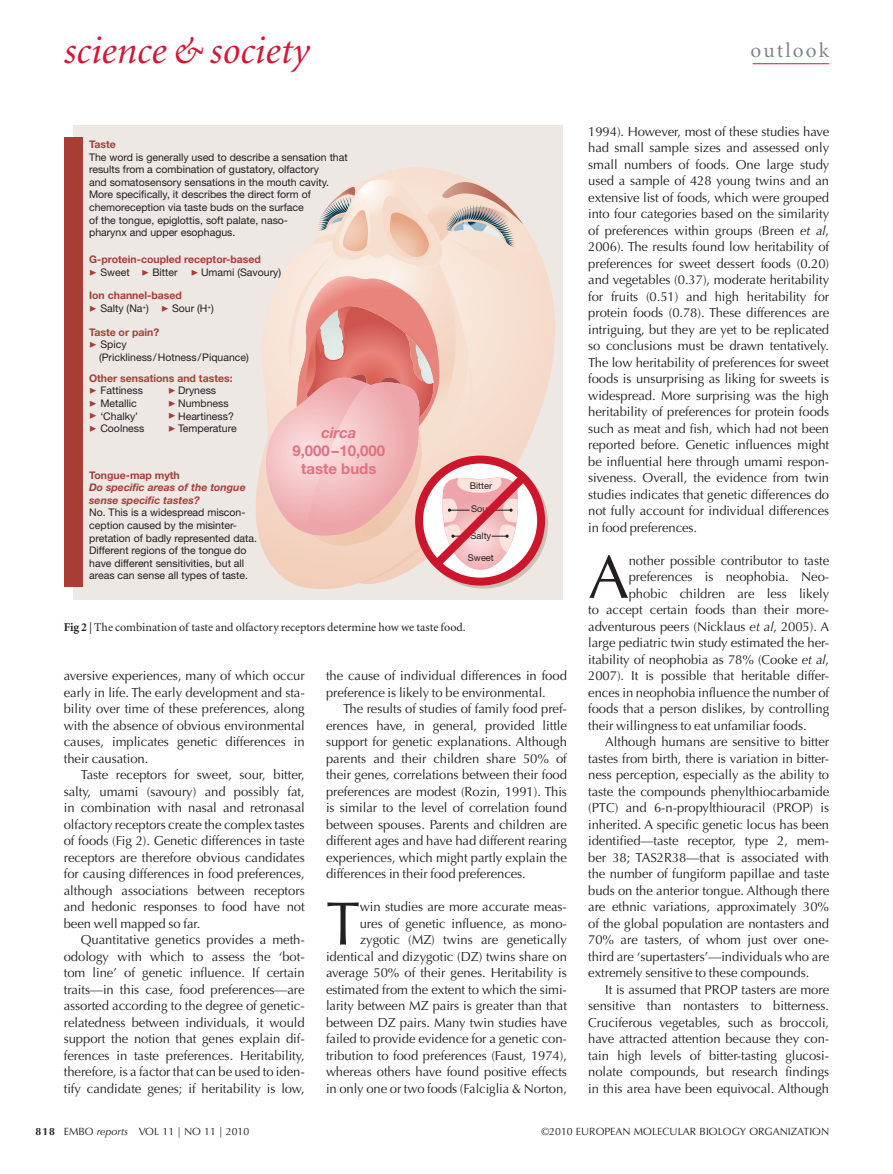
<style>
.page{position:relative;width:893px;height:1174px;background:#fff}
.page>*{position:absolute;margin:0;border:0;box-sizing:border-box;transform-origin:0 0}
.Body_drop_cap{font:61.2px "Optima";color:#231f20}
.t1{font:italic 39px "Minion";letter-spacing:.005em;color:#d71634}
.t2{font:21px "Minion";letter-spacing:.1em;color:#808285}
.t3{font:700 15px/18px "Helvetica Neue LT Std";color:#e37081;text-align:center}
.Body_indent{font:13.05px/16.5px "Optima";letter-spacing:-.005em;color:#231f20;text-align:justify}
.Body_drop_cap-2{font:13.05px/16.5px "Optima";letter-spacing:-.005em;color:#231f20;text-align:right}
.Body{font:13.05px/16.5px "Optima";letter-spacing:-.005em;color:#231f20;text-align:justify}
.Figure_caption{font:12px "Minion";color:#231f20}
.t4{font:10.5px/12.6px "Helvetica Neue LT Std";color:#231f20}
.t5{font:700 10.5px/12.6px "Helvetica Neue LT Std";color:#a83d36}
.t6{font:10.5px "Optima";color:#231f20}
.t7{font:9.3px "Helvetica Neue LT Std";color:#231f20}
.s1{font-weight:700;color:#a83d36}
.s2{font-family:"Minion Pro";font-weight:400;font-size:12.75px}
.s3{font-weight:400;color:#231f20}
.s4{font-family:"Minion Pro";font-size:12.75px;color:#a83d36}
.s5{font-style:italic}
.s6{font-weight:700;font-style:italic;color:#a83d36}
.s7{font-weight:700}
</style>
<div class="page">
<hr style="left:753px;top:63px;width:76px;height:1px;background:#d71634">
<div style="left:73px;top:126px;width:490px;height:474px;background:#ede8e4"></div>
<div style="left:64px;top:138px;width:18px;height:449px;background:#a83d36"></div>
<svg style="left:256px;top:167px;width:299px;height:422px"></svg>
<svg style="left:259px;top:180px;width:291px;height:403px"></svg>
<p class="t1" style="left:64px;top:32px;width:247px">science &amp; society</p>
<p class="t2" style="left:751px;top:40px;width:80px">outlook</p>
<p class="t4" style="left:89px;top:138px;width:260px"><span class="s1">Taste<br></span>The word is generally used to describe a sensation that results from a combination of gustatory, olfactory<br>and somatosensory sensations in the mouth cavity.<br>More specifically, it describes the direct form of chemoreception via taste buds on the surface<br>of the tongue, epiglottis, soft palate, naso-<br>pharynx and upper esophagus.</p>
<p class="t5" style="left:89px;top:253px;width:193px">G-protein-coupled receptor-based<br><span class="s2">▶</span> <span class="s3">Sweet</span> <span class="s2">▶</span> <span class="s3">Bitter</span> <span class="s2">▶</span> <span class="s3">Umami (Savoury)</span></p>
<p class="t5" style="left:89px;top:289px;width:126px">Ion channel-based<br><span class="s2">▶</span> <span class="s3">Salty (Na</span><sup>+</sup><span class="s3">)</span> <span class="s2">▶</span> <span class="s3">Sour (H</span><sup>+</sup><span class="s3">)</span></p>
<p class="t5" style="left:89px;top:325px;width:72px">Taste or pain?</p>
<p class="t4" style="left:89px;top:338px;width:39px"><span class="s4">▶</span> Spicy</p>
<p class="t4" style="left:99px;top:350px;width:151px">(Prickliness/Hotness/Piquance)</p>
<p class="t5" style="left:89px;top:371px;width:145px">Other sensations and tastes: <span class="s2">▶</span> <span class="s3">Fattiness</span></p>
<p class="t4" style="left:168px;top:384px;width:50px"><span class="s4">▶</span> Dryness</p>
<p class="t4" style="left:89px;top:397px;width:49px"><span class="s4">▶</span> Metallic</p>
<p class="t4" style="left:168px;top:397px;width:62px"><span class="s4">▶</span> Numbness</p>
<p class="t4" style="left:89px;top:409px;width:50px"><span class="s4">▶</span> ‘Chalky’</p>
<p class="t4" style="left:168px;top:409px;width:67px"><span class="s4">▶</span> Heartiness?</p>
<p class="t4" style="left:89px;top:422px;width:57px"><span class="s4">▶</span> Coolness</p>
<p class="t4" style="left:168px;top:422px;width:70px"><span class="s4">▶</span> Temperature</p>
<p class="t3" style="left:292px;top:423px;width:94px"><span class="s5">circa<br></span>9,000–10,000 taste buds</p>
<p class="t4" style="left:89px;top:468px;width:169px"><span class="s1">Tongue-map myth<br></span><span class="s6">Do specific areas of the tongue sense specific tastes?<br></span>No. This is a widespread miscon&shy;ception caused by the misinter&shy;pretation of badly represented data.<br>Different regions of the tongue do have different sensitivities, but all areas can sense all types of taste.</p>
<p class="t7" style="left:470px;top:480px;width:24px">Bitter</p>
<p class="t7" style="left:471px;top:503px;width:21px">Sour</p>
<p class="t7" style="left:471px;top:530px;width:22px">Salty</p>
<p class="t7" style="left:468px;top:552px;width:27px">Sweet</p>
<p class="Figure_caption" style="left:64px;top:621px;width:404px"><span class="s7">Fig 2</span> | The combination of taste and olfactory receptors determine how we taste food.</p>
<p class="Body" style="left:64px;top:668px;width:242px">aversive experiences, many of which occur early in life. The early development and sta&shy;bility over time of these preferences, along with the absence of obvious environmental causes, implicates genetic differences in their causation.</p>
<p class="Body_indent" style="left:64px;top:767px;width:242px;text-indent:17px">Taste receptors for sweet, sour, bitter, salty, umami (savoury) and possibly fat, in combination with nasal and retronasal olfactory receptors create the complex tastes of foods (Fig 2). Genetic differences in taste receptors are therefore obvious candidates for causing differences in food preferences, although associations between receptors and hedonic responses to food have not been well mapped so far.</p>
<p class="Body_indent" style="left:64px;top:932px;width:242px;text-indent:17px">Quantitative genetics provides a meth&shy;odology with which to assess the ‘bot&shy;tom line’ of genetic influence. If certain traits—in this case, food preferences—are assorted according to the degree of genetic&shy;relatedness between individuals, it would support the notion that genes explain dif&shy;ferences in taste preferences. Heritability, therefore, is a factor that can be used to iden&shy;tify candidate genes; if heritability is low,</p>
<p class="Body_indent" style="left:326px;top:668px;width:242px">the cause of individual differences in food preference is likely to be environmental.</p>
<p class="Body_indent" style="left:326px;top:701px;width:242px;text-indent:17px">The results of studies of family food pref&shy;erences have, in general, provided little support for genetic explanations. Although parents and their children share 50% of their genes, correlations between their food preferences are modest (Rozin, 1991). This is similar to the level of correlation found between spouses. Parents and children are different ages and have had different rearing experiences, which might partly explain the differences in their food preferences.</p>
<p class="Body_drop_cap" style="left:326px;top:888px;width:33px">T</p>
<p class="Body_drop_cap-2" style="left:326px;top:899px;width:242px">win studies are more accurate meas-<br>ures of genetic influence, as mono&shy;zygotic (MZ) twins are genetically identical and dizygotic (DZ) twins share on average 50% of their genes. Heritability is estimated from the extent to which the simi&shy;larity between MZ pairs is greater than that between DZ pairs. Many twin studies have failed to provide evidence for a genetic con&shy;tribution to food preferences (Faust, 1974), whereas others have found positive effects in only one or two foods (Falciglia &amp; Norton,</p>
<p class="Body_drop_cap-2" style="left:588px;top:123px;width:242px;text-align:justify">1994). However, most of these studies have had small sample sizes and assessed only small numbers of foods. One large study used a sample of 428 young twins and an extensive list of foods, which were grouped into four categories based on the similarity of preferences within groups (Breen <span class="s5">et al</span>, 2006). The results found low heritability of preferences for sweet dessert foods (0.20) and vegetables (0.37), moderate heritability for fruits (0.51) and high heritability for protein foods (0.78). These differences are intriguing, but they are yet to be replicated so conclusions must be drawn tentatively.<br>The low heritability of preferences for sweet foods is unsurprising as liking for sweets is widespread. More surprising was the high heritability of preferences for protein foods such as meat and fish, which had not been reported before. Genetic influences might be influential here through umami respon&shy;siveness. Overall, the evidence from twin studies indicates that genetic differences do not fully account for individual differences in food preferences.</p>
<p class="Body_drop_cap" style="left:588px;top:541px;width:40px">A</p>
<p class="Body_drop_cap-2" style="left:629px;top:552px;width:202px">nother possible contributor to taste</p>
<p class="Body_drop_cap-2" style="left:629px;top:569px;width:201px">preferences is neophobia. Neo-</p>
<p class="Body_drop_cap-2" style="left:629px;top:585px;width:202px">phobic children are less likely</p>
<p class="Body_drop_cap-2" style="left:588px;top:602px;width:242px">to accept certain foods than their more-</p>
<p class="Body_drop_cap-2" style="left:588px;top:618px;width:242px">adventurous peers (Nicklaus <span class="s5">et al</span>, 2005). A</p>
<p class="Body_drop_cap-2" style="left:588px;top:635px;width:242px">large pediatric twin study estimated the her-</p>
<p class="Body_drop_cap-2" style="left:588px;top:651px;width:242px">itability of neophobia as 78% (Cooke <span class="s5">et al</span>,</p>
<p class="Body_drop_cap-2" style="left:588px;top:668px;width:242px">2007). It is possible that heritable differ-</p>
<p class="Body_drop_cap-2" style="left:588px;top:684px;width:242px">ences in neophobia influence the number of</p>
<p class="Body_drop_cap-2" style="left:588px;top:701px;width:242px">foods that a person dislikes, by controlling</p>
<p class="Body_drop_cap-2" style="left:588px;top:717px;width:220px">their willingness to eat unfamiliar foods.</p>
<p class="Body_indent" style="left:588px;top:734px;width:242px;text-indent:17px">Although humans are sensitive to bitter tastes from birth, there is variation in bitter&shy;ness perception, especially as the ability to taste the compounds phenylthiocarbamide (PTC) and 6‑n-propylthiouracil (PROP) is inherited. A specific genetic locus has been identified—taste receptor, type 2, mem&shy;ber 38; TAS2R38—that is associated with the number of fungiform papillae and taste buds on the anterior tongue. Although there are ethnic variations, approximately 30% of the global population are nontasters and 70% are tasters, of whom just over one&shy;third are ‘supertasters’—individuals who are extremely sensitive to these compounds.</p>
<p class="Body_indent" style="left:588px;top:981px;width:242px;text-indent:17px">It is assumed that PROP tasters are more sensitive than nontasters to bitterness.<br>Cruciferous vegetables, such as broccoli, have attracted attention because they con&shy;tain high levels of bitter-tasting glucosi&shy;nolate compounds, but research findings in this area have been equivocal. Although</p>
<p class="t6" style="left:36px;top:1125px;width:215px"><span class="s7">818</span> EMBO <span class="s5">reports</span> VOL 11 | NO 11 | 2010</p>
<p class="t6" style="left:541px;top:1125px;width:109px">©2010 European Mole</p>
<p class="t6" style="left:662px;top:1125px;width:55px">cular Biolo</p>
<p class="t6" style="left:732px;top:1125px;width:90px">gy Organ ization</p>
</div>
